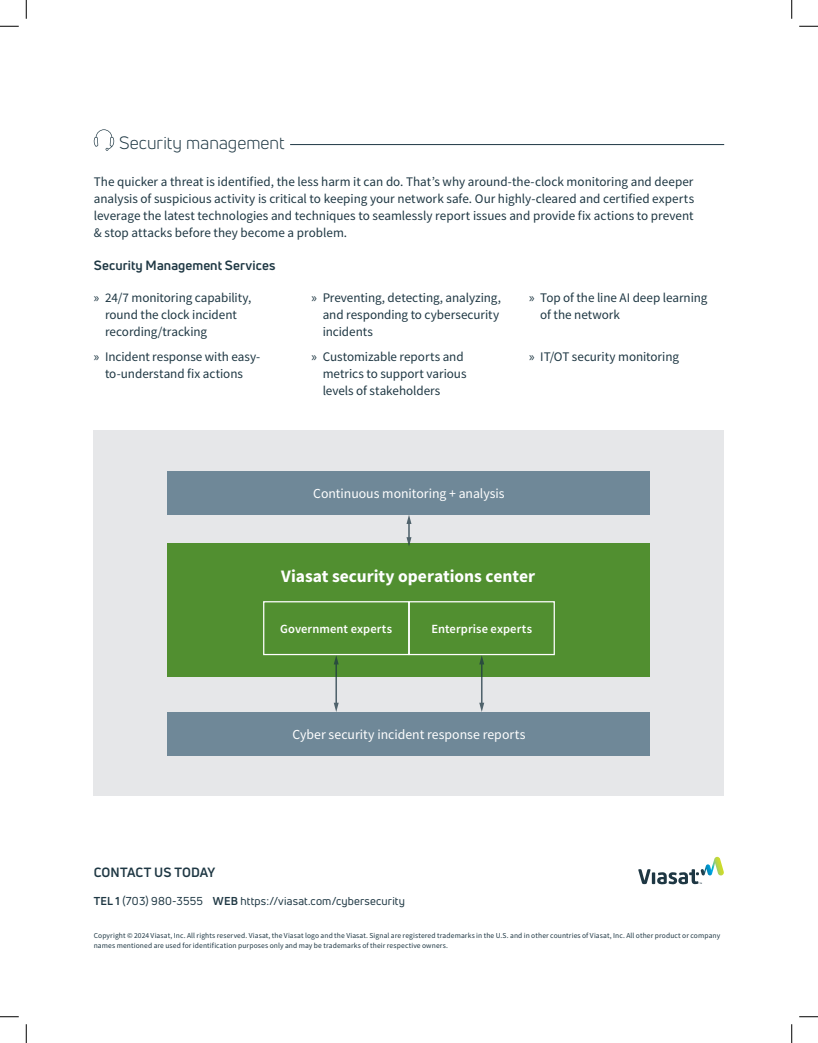
<style>
.page{position:relative;width:818px;height:1043px;background:#fff}
.page>*{position:absolute;margin:0;border:0;box-sizing:border-box;transform-origin:0 0}
.Product_Benefits_Text_Blk{font:700 17.5px "Source Sans Pro";color:#fff}
.t1{font:17.5px "Uni Neue";color:#1e3743}
.Product_Benefits_Text_Blk-2{font:13.75px "Source Sans Pro";color:#fff}
.Body_Subhead{font:13.12px/16.9px "Source Sans Pro";letter-spacing:-.005em;color:#1e3743}
.Body_Subhead-2{font:700 13.12px "Uni Neue";letter-spacing:.005em;color:#1e3743}
.Product_Benefits_Text_Blk-3{font:600 12.5px "Source Sans Pro";letter-spacing:.01em;color:#fff}
.t2{font:11.25px "Uni Neue";letter-spacing:.015em;color:#1e3743}
.t3{font:7.5px/10px "Source Sans Pro";letter-spacing:.015em;color:#1e3743}
.s1{font-family:"Myriad Pro"}
.s2{font-weight:700}
</style>
<div class="page">
<hr style="left:290px;top:144px;width:434px;height:1px;background:#1e3743">
<div style="left:94px;top:430px;width:630px;height:366px;background:#e6e7e9"></div>
<svg style="left:94px;top:129px;width:20px;height:22px"></svg>
<div style="left:168px;top:543px;width:482px;height:133px;background:#518f30"></div>
<svg style="left:638px;top:856px;width:86px;height:28px"></svg>
<div style="left:168px;top:471px;width:482px;height:43px;background:#6f8898"></div>
<div style="left:168px;top:712px;width:482px;height:43px;background:#6f8898"></div>
<hr style="left:335px;top:662px;width:2px;height:42px;background:#1e3743">
<svg style="left:334px;top:702px;width:5px;height:10px"></svg>
<svg style="left:334px;top:655px;width:5px;height:9px"></svg>
<hr style="left:481px;top:662px;width:1px;height:42px;background:#1e3743">
<svg style="left:479px;top:702px;width:5px;height:10px"></svg>
<svg style="left:479px;top:655px;width:5px;height:9px"></svg>
<svg style="left:406px;top:514px;width:5px;height:32px"></svg>
<div style="left:263px;top:601px;width:146px;height:54px;border:1px solid #fff"></div>
<div style="left:408px;top:601px;width:147px;height:54px;border:1px solid #fff"></div>
<svg style="left:0;top:25px;width:19px;height:2px"></svg>
<svg style="left:799px;top:25px;width:19px;height:2px"></svg>
<svg style="left:0;top:1016px;width:19px;height:1px"></svg>
<svg style="left:799px;top:1016px;width:19px;height:1px"></svg>
<svg style="left:25px;top:0;width:2px;height:19px"></svg>
<svg style="left:25px;top:1024px;width:2px;height:18px"></svg>
<svg style="left:791px;top:0;width:1px;height:19px"></svg>
<svg style="left:791px;top:1024px;width:1px;height:18px"></svg>
<p class="t1" style="left:119px;top:132px;width:167px">Security management</p>
<p class="Body_Subhead" style="left:94px;top:173px;width:602px;text-align:justify">The quicker a threat is identified, the less harm it can do. That’s why around-the-clock monitoring and deeper analysis of suspicious activity is critical to keeping your network safe. Our highly-cleared and certified experts leverage the latest technologies and techniques to seamlessly report issues and provide fix actions to prevent &amp; stop attacks before they become a problem.</p>
<p class="Body_Subhead-2" style="left:94px;top:257px;width:183px">Security Management Services</p>
<p class="Body_Subhead" style="left:105px;top:289px;width:148px;text-indent:-11px"><span class="s1">»</span> 24/7 monitoring capability, round the clock incident recording/tracking</p>
<p class="Body_Subhead" style="left:94px;top:348px;width:168px;text-align:center"><span class="s1">»</span> Incident response with easy&shy;to-understand fix actions</p>
<p class="Body_Subhead" style="left:540px;top:289px;width:169px;text-indent:-11px"><span class="s1">»</span> Top of the line AI deep learning of the network</p>
<p class="Body_Subhead" style="left:529px;top:348px;width:151px"><span class="s1">»</span> IT/OT security monitoring</p>
<p class="Body_Subhead" style="left:322px;top:289px;width:180px;text-indent:-11px"><span class="s1">»</span> Preventing, detecting, analyzing, and responding to cybersecurity incidents</p>
<p class="Body_Subhead" style="left:322px;top:348px;width:145px;text-indent:-11px"><span class="s1">»</span> Customizable reports and metrics to support various levels of stakeholders</p>
<p class="Product_Benefits_Text_Blk-2" style="left:313px;top:484px;width:193px">Continuous monitoring + analysis</p>
<p class="Product_Benefits_Text_Blk" style="left:281px;top:564px;width:255px">Viasat security operations center</p>
<p class="Product_Benefits_Text_Blk-3" style="left:280px;top:621px;width:113px">Government experts</p>
<p class="Product_Benefits_Text_Blk-3" style="left:431px;top:621px;width:102px">Enterprise experts</p>
<p class="Product_Benefits_Text_Blk-2" style="left:292px;top:725px;width:234px">Cyber security incident response reports</p>
<p class="Body_Subhead-2" style="left:94px;top:864px;width:123px">CONTACT US TODAY</p>
<p class="t2" style="left:94px;top:894px;width:312px"><span class="s2">TEL 1</span> (703) 980-3555 <span class="s2">WEB</span> https://viasat.com/cybersecurity</p>
<p class="t3" style="left:94px;top:930px;width:628px">Copyright © 2024 Viasat, Inc. All rights reserved. Viasat, the Viasat logo and the Viasat. Signal are registered trademarks in the U.S. and in other countries of Viasat, Inc. All other product or company names mentioned are used for identification purposes only and may be trademarks of their respective owners.</p>
</div>
